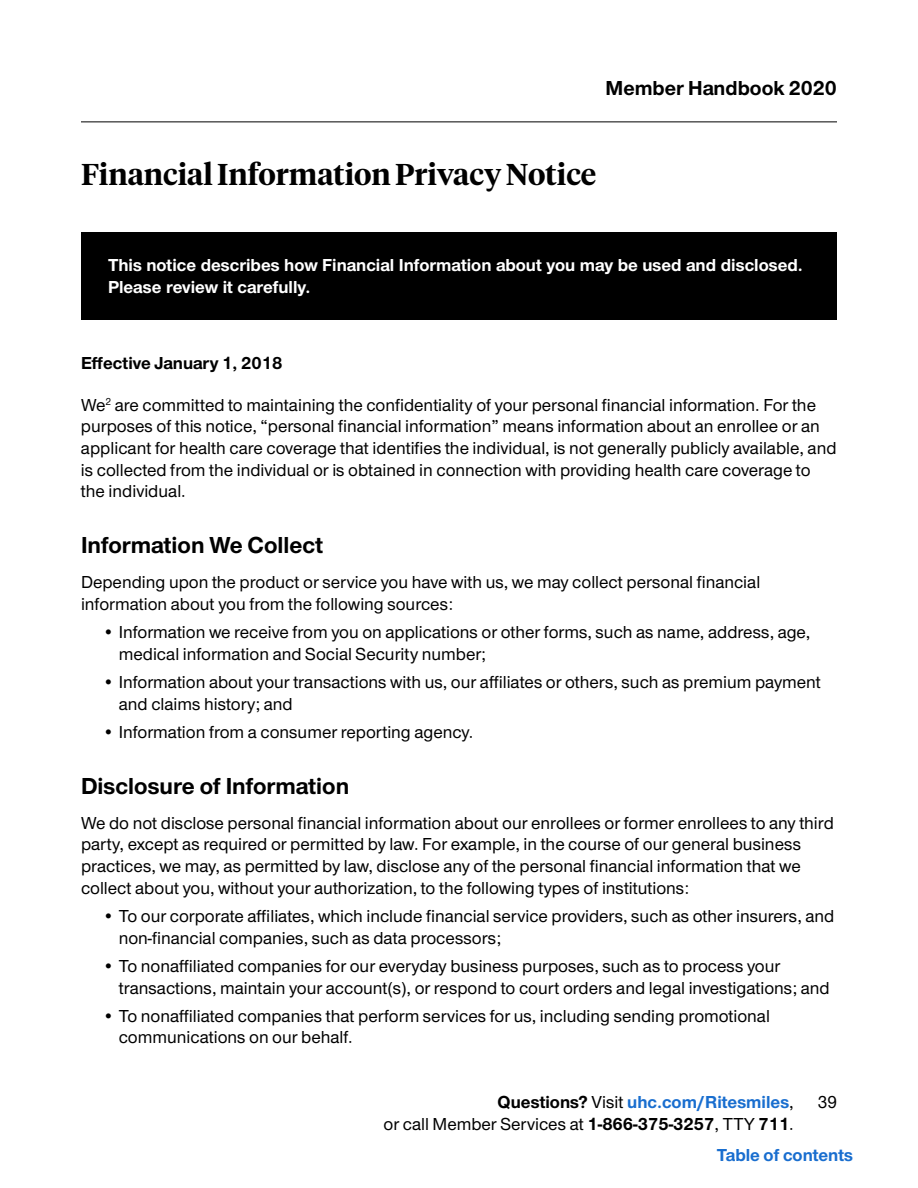
<style>
.page{position:relative;width:918px;height:1188px;background:#fff}
.page>*{position:absolute;margin:0;border:0;box-sizing:border-box;transform-origin:0 0}
.Head_Level_2___20pt{font:600 30px "UHC Serif Headline";color:#000}
.Head_Level_3___16pt{font:700 24px "UHC Sans";color:#000}
.t1{font:700 21px "UHC Sans";color:#000}
.Body{font:500 18px/21.6px "UHC Sans";color:#000}
.Body_BEFORE_bullet{font:500 18px/21.6px "UHC Sans";color:#000}
.Table___headers_-_RE{font:700 18px/21.6px "UHC Sans";color:#fff}
.Body_AFTER_bullet{font:700 18px "UHC Sans";color:#000}
.t2{font:700 18px "UHC Sans";color:#196ecf}
.s1{font-weight:700}
.s2{font-weight:700;color:#196ecf}
</style>
<div class="page">
<hr style="left:81px;top:122px;width:756px;height:1px;background:#000">
<div style="left:81px;top:232px;width:756px;height:88px;background:#000"></div>
<p class="t1" style="left:605px;top:74px;width:233px">Member Handbook 2020</p>
<p class="Head_Level_2___20pt" style="left:81px;top:154px;width:517px">Financial Information Privacy Notice</p>
<p class="Table___headers_-_RE" style="left:108px;top:254px;width:696px">This notice describes how Financial Information about you may be used and disclosed.<br>Please review it carefully.</p>
<p class="Body_AFTER_bullet" style="left:81px;top:351px;width:203px">Effective January 1, 2018</p>
<p class="Body" style="left:81px;top:393px;width:757px">We<sup>2</sup> are committed to maintaining the confidentiality of your personal financial information. For the purposes of this notice, “personal financial information” means information about an enrollee or an applicant for health care coverage that identifies the individual, is not generally publicly available, and is collected from the individual or is obtained in connection with providing health care coverage to the individual.</p>
<p class="Head_Level_3___16pt" style="left:81px;top:529px;width:244px">Information We Collect</p>
<p class="Body_BEFORE_bullet" style="left:81px;top:571px;width:681px">Depending upon the product or service you have with us, we may collect personal financial information about you from the following sources:</p>
<p class="Body" style="left:119px;top:620px;width:693px;text-indent:-16px">• Information we receive from you on applications or other forms, such as name, address, age, medical information and Social Security number;</p>
<p class="Body" style="left:119px;top:670px;width:704px;text-indent:-16px">• Information about your transactions with us, our affiliates or others, such as premium payment and claims history; and</p>
<p class="Body" style="left:103px;top:720px;width:372px">• Information from a consumer reporting agency.</p>
<p class="Head_Level_3___16pt" style="left:81px;top:770px;width:270px">Disclosure of Information</p>
<p class="Body_BEFORE_bullet" style="left:81px;top:811px;width:754px">We do not disclose personal financial information about our enrollees or former enrollees to any third party, except as required or permitted by law. For example, in the course of our general business practices, we may, as permitted by law, disclose any of the personal financial information that we collect about you, without your authorization, to the following types of institutions:</p>
<p class="Body" style="left:119px;top:904px;width:717px;text-indent:-16px">• To our corporate affiliates, which include financial service providers, such as other insurers, and non-financial companies, such as data processors;</p>
<p class="Body" style="left:119px;top:954px;width:713px;text-indent:-16px">• To nonaffiliated companies for our everyday business purposes, such as to process your transactions, maintain your account(s), or respond to court orders and legal investigations; and</p>
<p class="Body" style="left:119px;top:1004px;width:653px;text-indent:-16px">• To nonaffiliated companies that perform services for us, including sending promotional communications on our behalf.</p>
<p class="Body" style="left:384px;top:1091px;width:412px;text-align:right"><span class="s1">Questions?</span> Visit <span class="s2">uhc.com/Ritesmiles</span>,<br>or call Member Services at <span class="s1">1-866-375-3257</span>, TTY <span class="s1">711</span>.</p>
<p class="Body" style="left:818px;top:1091px;width:21px">39</p>
<p class="t2" style="left:717px;top:1143px;width:138px">Table of contents</p>
</div>
